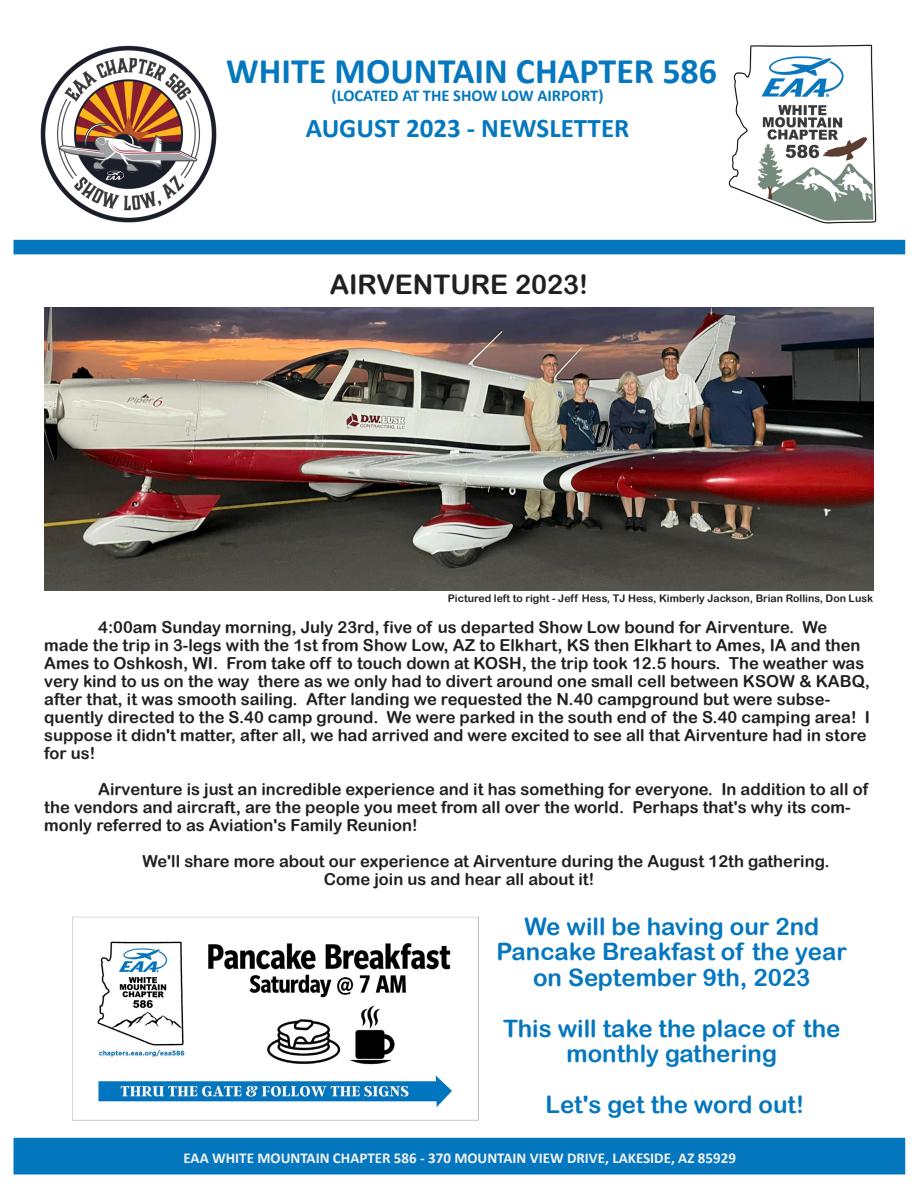
<style>
.page{position:relative;width:918px;height:1188px;background:#fff}
.page>*{position:absolute;margin:0;border:0;box-sizing:border-box;transform-origin:0 0}
.t1{font:700 36px "Calibri";color:#0477bf}
.t2{font:700 27px "Calibri";color:#0477bf}
.t3{font:27px "Arial Rounded MT Bold";color:#231f20}
.t4{font:24px/25.5px "Arial Rounded MT Bold";color:#0477bf;text-align:center}
.t5{font:16.5px/18px "Arial Rounded MT Bold";color:#231f20}
.t6{font:700 16.5px "Calibri";color:#0477bf}
.t7{font:700 15px "Calibri";color:#f2f2f2}
.t8{font:10.5px "Arial Rounded MT Bold";color:#231f20}
</style>
<div class="page">
<div style="left:14px;top:240px;width:891px;height:14px;background:#0477bf"></div>
<div style="left:14px;top:1138px;width:891px;height:36px;background:#0477bf"></div>
<img style="left:728px;top:44px;width:149px;height:180px">
<img style="left:40px;top:45px;width:177px;height:178px">
<img style="left:45px;top:308px;width:829px;height:282px">
<img style="left:72px;top:917px;width:406px;height:204px">
<p class="t1" style="left:226px;top:46px;width:492px">WHITE MOUNTAIN CHAPTER 586</p>
<p class="t6" style="left:332px;top:84px;width:273px">(LOCATED AT THE SHOW LOW AIRPORT)</p>
<p class="t2" style="left:306px;top:109px;width:325px">AUGUST 2023 - NEWSLETTER</p>
<p class="t3" style="left:330px;top:268px;width:260px">AIRVENTURE 2023!</p>
<p class="t8" style="left:448px;top:592px;width:427px">Pictured left to right - Jeff Hess, TJ Hess, Kimberly Jackson, Brian Rollins, Don Lusk</p>
<p class="t5" style="left:44px;top:618px;width:827px;text-indent:54px">4:00am Sunday morning, July 23rd, five of us departed Show Low bound for Airventure. We made the trip in 3-legs with the 1st from Show Low, AZ to Elkhart, KS then Elkhart to Ames, IA and then Ames to Oshkosh, WI. From take off to touch down at KOSH, the trip took 12.5 hours. The weather was very kind to us on the way there as we only had to divert around one small cell between KSOW &amp; KABQ, after that, it was smooth sailing. After landing we requested the N.40 campground but were subse&shy;quently directed to the S.40 camp ground. We were parked in the south end of the S.40 camping area! I suppose it didn't matter, after all, we had arrived and were excited to see all that Airventure had in store for us!</p>
<p class="t5" style="left:44px;top:780px;width:825px;text-indent:54px">Airventure is just an incredible experience and it has something for everyone. In addition to all of the vendors and aircraft, are the people you meet from all over the world. Perhaps that's why its com&shy;monly referred to as Aviation's Family Reunion!</p>
<p class="t5" style="left:142px;top:852px;width:689px">We'll share more about our experience at Airventure during the August 12th gathering.</p>
<p class="t5" style="left:324px;top:870px;width:272px">Come join us and hear all about it!</p>
<p class="t4" style="left:497px;top:913px;width:352px">We will be having our 2nd<br>Pancake Breakfast of the year on September 9th, 2023</p>
<p class="t4" style="left:503px;top:1015px;width:339px">This will take the place of the monthly gathering</p>
<p class="t4" style="left:546px;top:1091px;width:260px">Let's get the word out!</p>
<p class="t7" style="left:184px;top:1147px;width:554px">EAA WHITE MOUNTAIN CHAPTER 586 - 370 MOUNTAIN VIEW DRIVE, LAKESIDE, AZ 85929</p>
</div>
